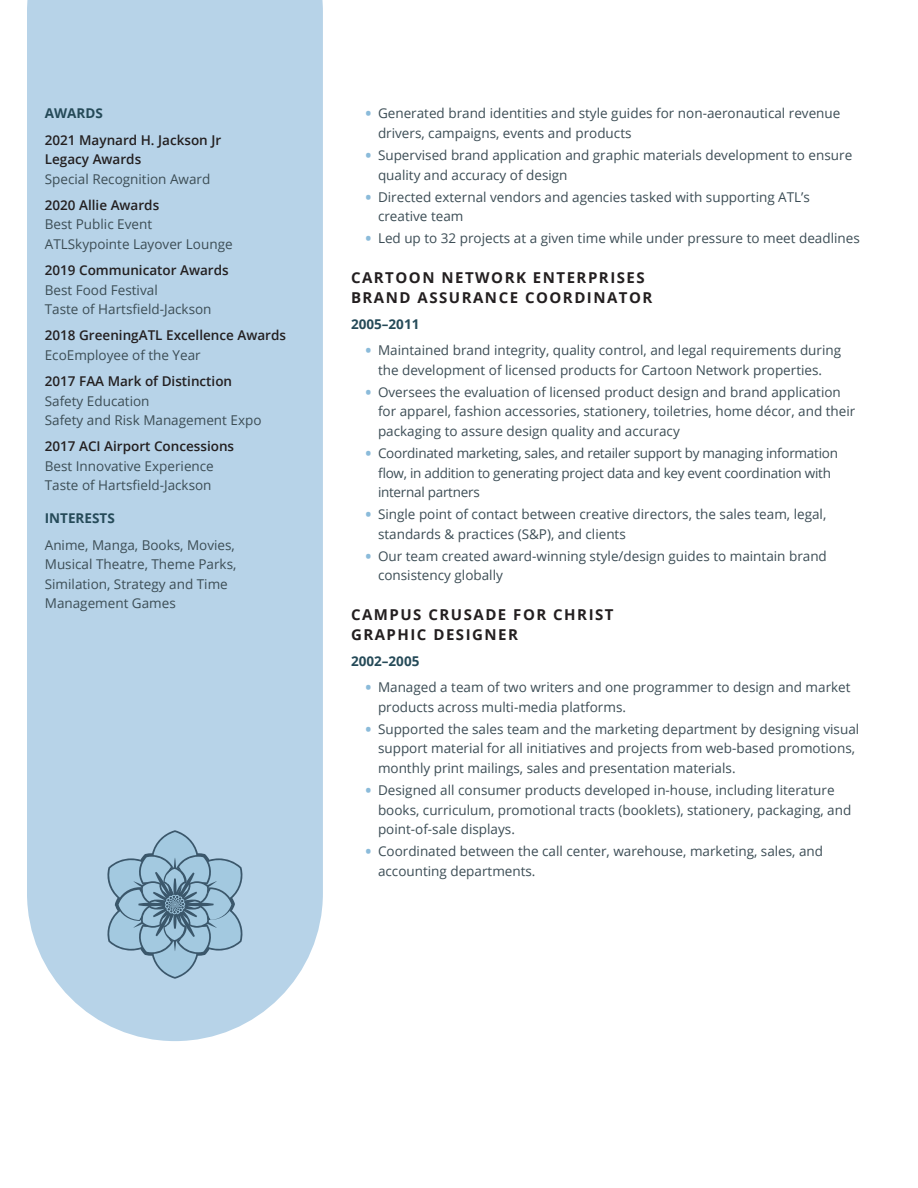
<style>
.page{position:relative;width:918px;height:1188px;background:#fff}
.page>*{position:absolute;margin:0;border:0;box-sizing:border-box;transform-origin:0 0}
.Heading_2{font:700 15px/19.5px "Open Sans";letter-spacing:.1em;color:#231f20}
.Body{font:13.5px/19.5px "Open Sans";color:#3c4d55}
.Body-2{font:13.5px/19.5px "Open Sans";letter-spacing:-.02em;color:#3c4d55}
.Body-3{font:600 13.5px/19.5px "Open Sans";color:#231f20}
.Body-4{font:700 13.5px "Open Sans";color:#254a58}
.Heading_3{font:700 13.5px "Open Sans";color:#254a58}
.s1{font-weight:400;color:#3c4d55}
.s2{font-weight:600;color:#231f20}
.s3{font-size:21px;color:#8bbbda}
</style>
<div class="page">
<div style="left:27px;top:0;width:296px;height:1041px;background:#b7d3e8"></div>
<svg style="left:106px;top:830px;width:138px;height:149px;background:#98b9cf"></svg>
<p class="Heading_3" style="left:45px;top:104px;width:60px">AWARDS</p>
<p class="Body-3" style="left:45px;top:130px;width:178px">2021 Maynard H. Jackson Jr<br>Legacy Awards<br><span class="s1">Special Recognition Award</span></p>
<p class="Body" style="left:45px;top:195px;width:189px"><span class="s2">2020 Allie Awards<br></span>Best Public Event<br>ATLSkypointe Layover Lounge</p>
<p class="Body" style="left:45px;top:260px;width:185px"><span class="s2">2019 Communicator Awards<br></span>Best Food Festival<br>Taste of Hartsfield-Jackson</p>
<p class="Body-3" style="left:45px;top:325px;width:243px">2018 GreeningATL Excellence Awards<br><span class="s1">EcoEmployee of the Year</span></p>
<p class="Body" style="left:45px;top:371px;width:218px"><span class="s2">2017 FAA Mark of Distinction<br></span>Safety Education<br>Safety and Risk Management Expo</p>
<p class="Body" style="left:45px;top:436px;width:191px"><span class="s2">2017 ACI Airport Concessions<br></span>Best Innovative Experience<br>Taste of Hartsfield-Jackson</p>
<p class="Heading_3" style="left:45px;top:509px;width:71px">INTERESTS</p>
<p class="Body" style="left:45px;top:535px;width:193px">Anime, Manga, Books, Movies,<br>Musical Theatre, Theme Parks,<br>Similation, Strategy and Time<br>Management Games</p>
<p class="Body" style="left:378px;top:103px;width:464px;text-indent:-14px"><span class="s3">•</span> Generated brand identities and style guides for non-aeronautical revenue drivers, campaigns, events and products</p>
<p class="Body" style="left:378px;top:145px;width:476px;text-indent:-14px"><span class="s3">•</span> Supervised brand application and graphic materials development to ensure quality and accuracy of design</p>
<p class="Body" style="left:378px;top:187px;width:434px;text-indent:-14px"><span class="s3">•</span> Directed external vendors and agencies tasked with supporting ATL’s creative team</p>
<p class="Body" style="left:364px;top:228px;width:497px"><span class="s3">•</span> Led up to 32 projects at a given time while under pressure to meet deadlines</p>
<p class="Heading_2" style="left:351px;top:268px;width:303px">CARTOON NETWORK ENTERPRISES<br>BRAND ASSURANCE COORDINATOR</p>
<p class="Body-4" style="left:351px;top:314px;width:70px">2005–2011</p>
<p class="Body" style="left:364px;top:340px;width:478px;text-align:center"><span class="s3">•</span> Maintained brand integrity, quality control, and legal requirements during the development of licensed products for Cartoon Network properties.</p>
<p class="Body" style="left:378px;top:382px;width:479px;text-indent:-14px"><span class="s3">•</span> Oversees the evaluation of licensed product design and brand application for apparel, fashion accessories, stationery, toiletries, home décor, and their packaging to assure design quality and accuracy</p>
<p class="Body-2" style="left:378px;top:443px;width:461px;text-indent:-14px"><span class="s3">•</span> Coordinated marketing, sales, and retailer support by managing information flow, in addition to generating project data and key event coordination with internal partners</p>
<p class="Body" style="left:378px;top:504px;width:450px;text-indent:-14px"><span class="s3">•</span> Single point of contact between creative directors, the sales team, legal, standards &amp; practices (S&amp;P), and clients</p>
<p class="Body" style="left:378px;top:546px;width:450px;text-indent:-14px"><span class="s3">•</span> Our team created award-winning style/design guides to maintain brand consistency globally</p>
<p class="Heading_2" style="left:351px;top:605px;width:264px">CAMPUS CRUSADE FOR CHRIST<br>GRAPHIC DESIGNER</p>
<p class="Body-4" style="left:351px;top:652px;width:70px">2002–2005</p>
<p class="Body" style="left:378px;top:677px;width:474px;text-indent:-14px"><span class="s3">•</span> Managed a team of two writers and one programmer to design and market products across multi-media platforms.</p>
<p class="Body" style="left:378px;top:719px;width:483px;text-indent:-14px"><span class="s3">•</span> Supported the sales team and the marketing department by designing visual support material for all initiatives and projects from web-based promotions, monthly print mailings, sales and presentation materials.</p>
<p class="Body" style="left:378px;top:780px;width:475px;text-indent:-14px"><span class="s3">•</span> Designed all consumer products developed in-house, including literature books, curriculum, promotional tracts (booklets), stationery, packaging, and point-of-sale displays.</p>
<p class="Body" style="left:378px;top:841px;width:447px;text-indent:-14px"><span class="s3">•</span> Coordinated between the call center, warehouse, marketing, sales, and accounting departments.</p>
</div>
